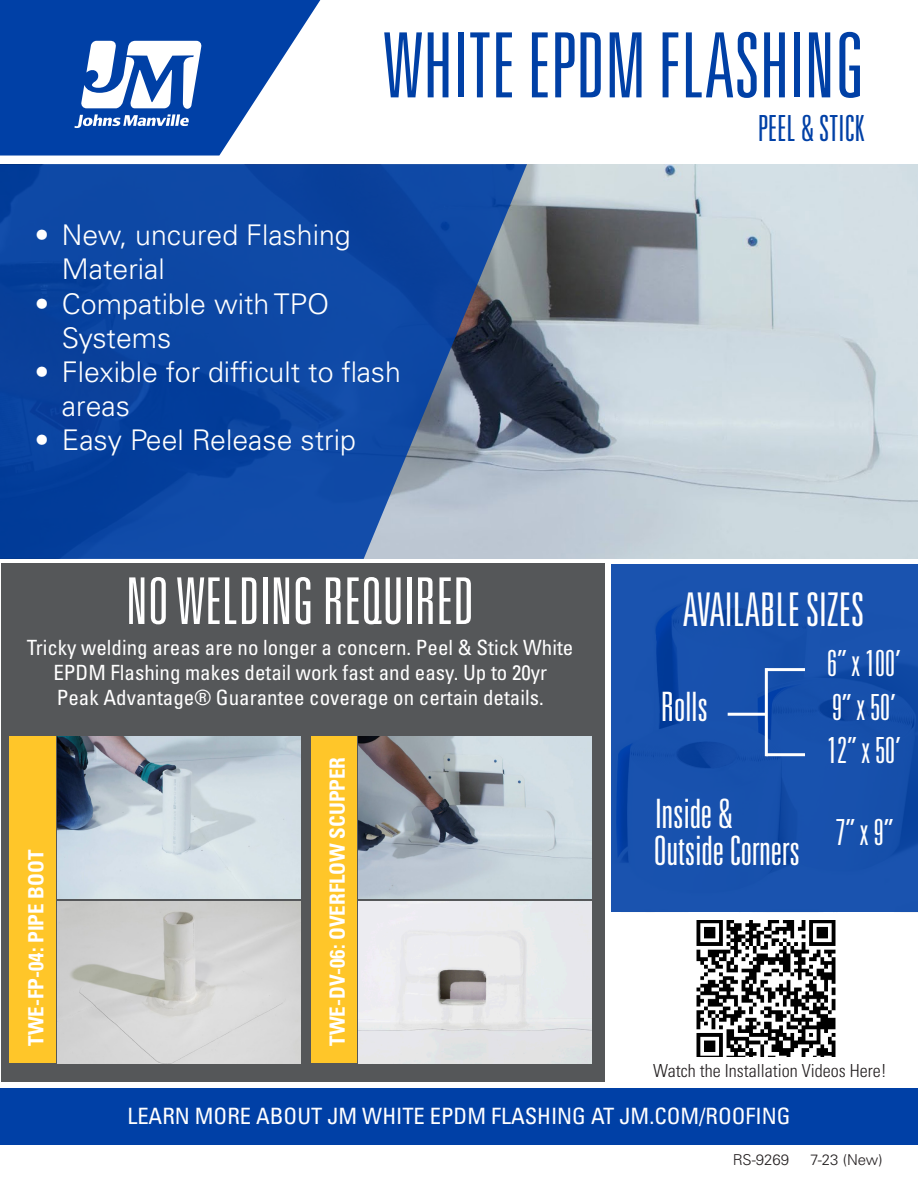
<style>
.page{position:relative;width:918px;height:1188px;background:#fff}
.page>*{position:absolute;margin:0;border:0;box-sizing:border-box;transform-origin:0 0}
.t1{font:300 ultra-condensed 90px "Univers LT Std";color:#0040a6}
.t2{font:300 ultra-condensed 64.5px "Univers LT Std";color:#fff}
.t3{font:300 ultra-condensed 46.5px "Univers LT Std";color:#fff}
.t4{font:300 ultra-condensed 40.5px "Univers LT Std";color:#fff}
.t5{font:300 ultra-condensed 36px "Univers LT Std";color:#fff}
.t6{font:300 ultra-condensed 36px "Univers LT Std";color:#0040a6}
.t7{font:300 28.5px/34.2px "Univers LT Std";color:#fff}
.t8{font:condensed 22.5px "Univers LT Std";color:#fff}
.t9{font:condensed 21px/25.2px "Univers LT Std";color:#fff;text-align:center}
.t10{font:700 condensed 21px "Univers LT Std";color:#fff}
.t11{font:300 condensed 18px "Univers LT Std";color:#231f20}
.t12{font:300 15px "Univers LT Std";color:#231f20}
</style>
<div class="page">
<img style="left:527px;top:164px;width:391px;height:395px">
<svg style="left:0;top:0;width:320px;height:156px;fill:#0040a6"></svg>
<svg style="left:74px;top:41px;width:128px;height:87px"></svg>
<svg style="left:0;top:164px;width:527px;height:395px;fill:#0e48a5"></svg>
<div style="left:0;top:1089px;width:918px;height:56px;background:#0040a6"></div>
<div style="left:2px;top:564px;width:603px;height:518px;background:#555759"></div>
<img style="left:58px;top:736px;width:242px;height:162px">
<div style="left:9px;top:736px;width:47px;height:327px;background:#ffc629"></div>
<img style="left:58px;top:902px;width:242px;height:162px">
<img style="left:358px;top:737px;width:234px;height:161px">
<div style="left:311px;top:737px;width:45px;height:326px;background:#ffc629"></div>
<img style="left:358px;top:902px;width:234px;height:162px">
<img style="left:696px;top:920px;width:140px;height:136px">
<svg style="left:611px;top:564px;width:307px;height:348px;fill:#1851ad"></svg>
<hr style="left:766px;top:668px;width:39px;height:3px;background:#fff">
<hr style="left:766px;top:753px;width:39px;height:3px;background:#fff">
<hr style="left:765px;top:668px;width:3px;height:88px;background:#fff">
<hr style="left:728px;top:713px;width:38px;height:3px;background:#fff">
<p class="t1" style="left:383px;top:19px;width:483px">WHITE EPDM FLASHING</p>
<p class="t6" style="left:758px;top:109px;width:108px">PEEL &amp; STICK</p>
<p class="t7" style="left:62px;top:218px;width:290px;text-indent:-27px">• New, uncured Flashing<br>Material</p>
<p class="t7" style="left:62px;top:286px;width:269px;text-indent:-27px">• Compatible with TPO<br>Systems</p>
<p class="t7" style="left:62px;top:355px;width:341px;text-indent:-27px">• Flexible for difficult to flash areas</p>
<p class="t7" style="left:35px;top:423px;width:323px">• Easy Peel Release strip</p>
<p class="t2" style="left:126px;top:568px;width:350px">NO WELDING REQUIRED</p>
<p class="t9" style="left:27px;top:634px;width:548px">Tricky welding areas are no longer a concern. Peel &amp; Stick White<br>EPDM Flashing makes detail work fast and easy. Up to 20yr</p>
<p class="t9" style="left:57px;top:685px;width:488px">Peak Advantage® Guarantee coverage on certain details.</p>
<p class="t10" style="left:23px;top:1046px;width:197px;rotate:-90deg">TWE-FP-04: PIPE BOOT</p>
<p class="t10" style="left:324px;top:1046px;width:290px;rotate:-90deg">TWE-DV-06: OVERFLOW SCUPPER</p>
<p class="t3" style="left:683px;top:585px;width:183px">AVAILABLE SIZES</p>
<p class="t4" style="left:661px;top:686px;width:49px">Rolls</p>
<p class="t4" style="left:655px;top:793px;width:79px">Inside &amp;</p>
<p class="t4" style="left:653px;top:829px;width:148px">Outside Corners</p>
<p class="t5" style="left:827px;top:645px;width:76px">6” x 100’</p>
<p class="t5" style="left:832px;top:688px;width:66px">9” x 50’</p>
<p class="t5" style="left:827px;top:731px;width:76px">12” x 50’</p>
<p class="t5" style="left:835px;top:813px;width:60px">7” x 9”</p>
<p class="t11" style="left:653px;top:1060px;width:235px">Watch the Installation Videos Here!</p>
<p class="t8" style="left:127px;top:1102px;width:665px">LEARN MORE ABOUT JM WHITE EPDM FLASHING AT JM.COM/ROOFING</p>
<p class="t12" style="left:733px;top:1151px;width:58px">RS-9269</p>
<p class="t12" style="left:810px;top:1151px;width:74px">7-23 (New)</p>
</div>
